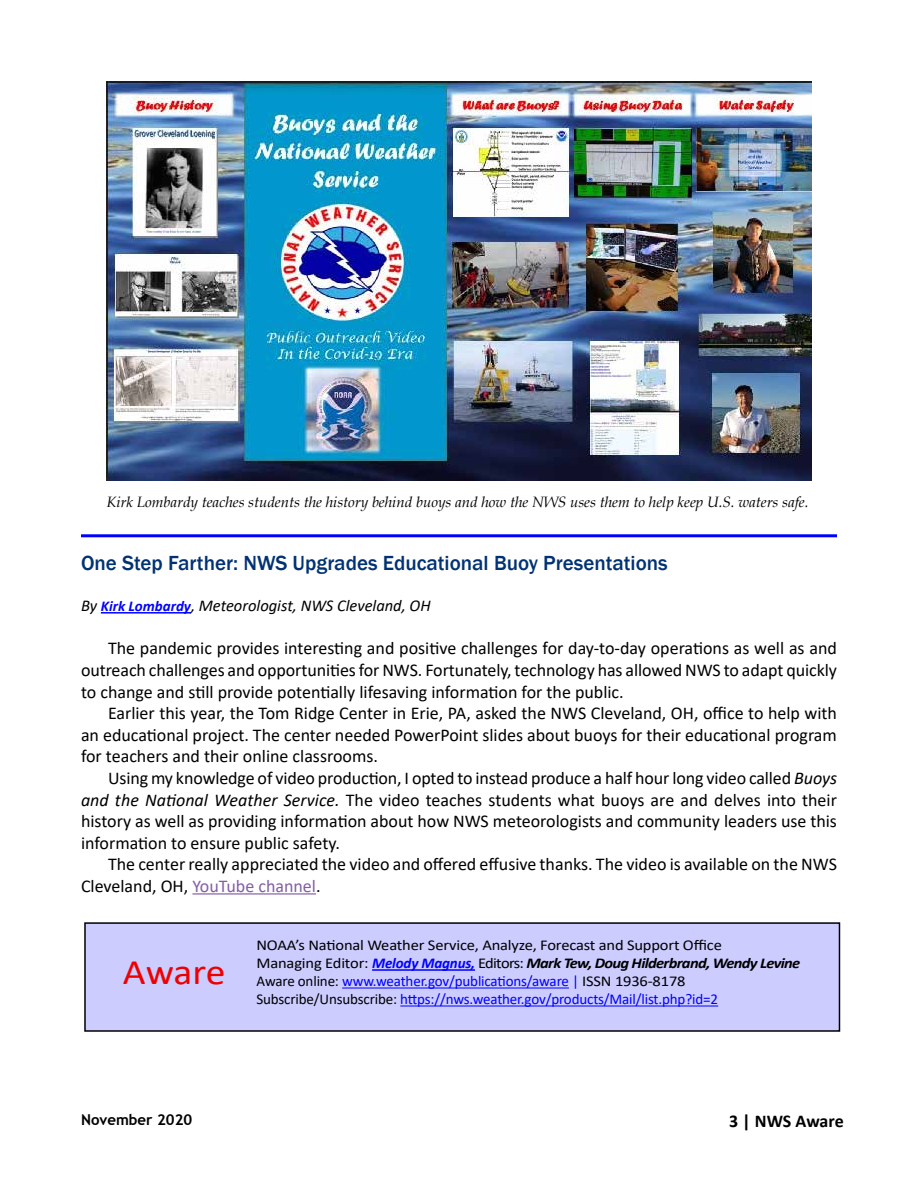
<style>
.page{position:relative;width:918px;height:1188px;background:#fff}
.page>*{position:absolute;margin:0;border:0;box-sizing:border-box;transform-origin:0 0}
.t1{font:36px "Calibri";letter-spacing:-.005em;color:#e00;scale:1.1 1}
.t2{font:500 21px "Franklin Gothic";color:#003273}
.t3{font:18px/21.6px "Calibri";color:#000;text-align:justify}
.t4{font:700 18px "Calibri";color:#000}
.t5{font:italic 16.5px "Calibri";color:#000}
.t6{font:15px/18px "Calibri";letter-spacing:-.01em;color:#000;scale:1.1 1}
.t7{font:italic 15px "Book Antiqua";color:#000}
.t8{font:700 15px "Trebuchet MS";color:#000}
.s1{font-weight:700;font-size:15px;color:#00f}
.s2{font-style:italic}
.s3{color:#835ea5}
.s4{font-weight:700;font-style:italic;color:#00f}
.s5{font-weight:700;font-style:italic}
.s6{color:#00f}
</style>
<div class="page">
<hr style="left:81px;top:534px;width:756px;height:3px;background:#00f">
<hr style="left:101px;top:612px;width:90px;height:2px;background:#00f">
<hr style="left:192px;top:893px;width:124px;height:2px;background:#835ea5">
<div style="left:85px;top:923px;width:754px;height:108px;background:#ccf"></div>
<div style="left:84px;top:922px;width:756px;height:110px;border:2px solid #000"></div>
<hr style="left:372px;top:969px;width:103px;height:2px;background:#00f">
<hr style="left:342px;top:988px;width:227px;height:1px;background:#00f">
<hr style="left:400px;top:1006px;width:318px;height:1px;background:#00f">
<img style="left:106px;top:81px;width:706px;height:399px">
<p class="t7" style="left:106px;top:492px;width:703px">Kirk Lombardy teaches students the history behind buoys and how the NWS uses them to help keep U.S. waters safe.</p>
<p class="t2" style="left:81px;top:550px;width:588px">One Step Farther: NWS Upgrades Educational Buoy Presentations</p>
<p class="t5" style="left:81px;top:594px;width:351px">By <span class="s1">Kirk Lombardy</span>, Meteorologist, NWS Cleveland, OH</p>
<p class="t3" style="left:81px;top:637px;width:757px;text-indent:27px">The pandemic provides interesting and positive challenges for day-to-day operations as well as and outreach challenges and opportunities for NWS. Fortunately, technology has allowed NWS to adapt quickly to change and still provide potentially lifesaving information for the public.</p>
<p class="t3" style="left:81px;top:702px;width:757px;text-indent:27px">Earlier this year, the Tom Ridge Center in Erie, PA, asked the NWS Cleveland, OH, office to help with an educational project. The center needed PowerPoint slides about buoys for their educational program for teachers and their online classrooms.</p>
<p class="t3" style="left:81px;top:767px;width:758px;text-indent:27px">Using my knowledge of video production, I opted to instead produce a half hour long video called <span class="s2">Buoys and the National Weather Service.</span> The video teaches students what buoys are and delves into their history as well as providing information about how NWS meteorologists and community leaders use this information to ensure public safety.</p>
<p class="t3" style="left:81px;top:853px;width:757px;text-indent:27px">The center really appreciated the video and offered effusive thanks. The video is available on the NWS<br>Cleveland, OH, <span class="s3">YouTube channel</span>.</p>
<h1 class="t1" style="left:123px;top:947px;width:95px">Aware</h1>
<p class="t6" style="left:256px;top:936px;width:496px">NOAA’s National Weather Service, Analyze, Forecast and Support Office<br>Managing Editor: <span class="s4">Melody Magnus,</span> Editors: <span class="s5">Mark Tew, Doug Hilderbrand, Wendy Levine </span>Aware online: <span class="s6">www.weather.gov/publications/aware |</span> ISSN 1936-8178<br>Subscribe/Unsubscribe: <span class="s6">https://nws.weather.gov/products/Mail/list.php?id=2</span></p>
<p class="t8" style="left:81px;top:1110px;width:113px">November 2020</p>
<p class="t4" style="left:729px;top:1108px;width:116px">3 | NWS Aware</p>
</div>
